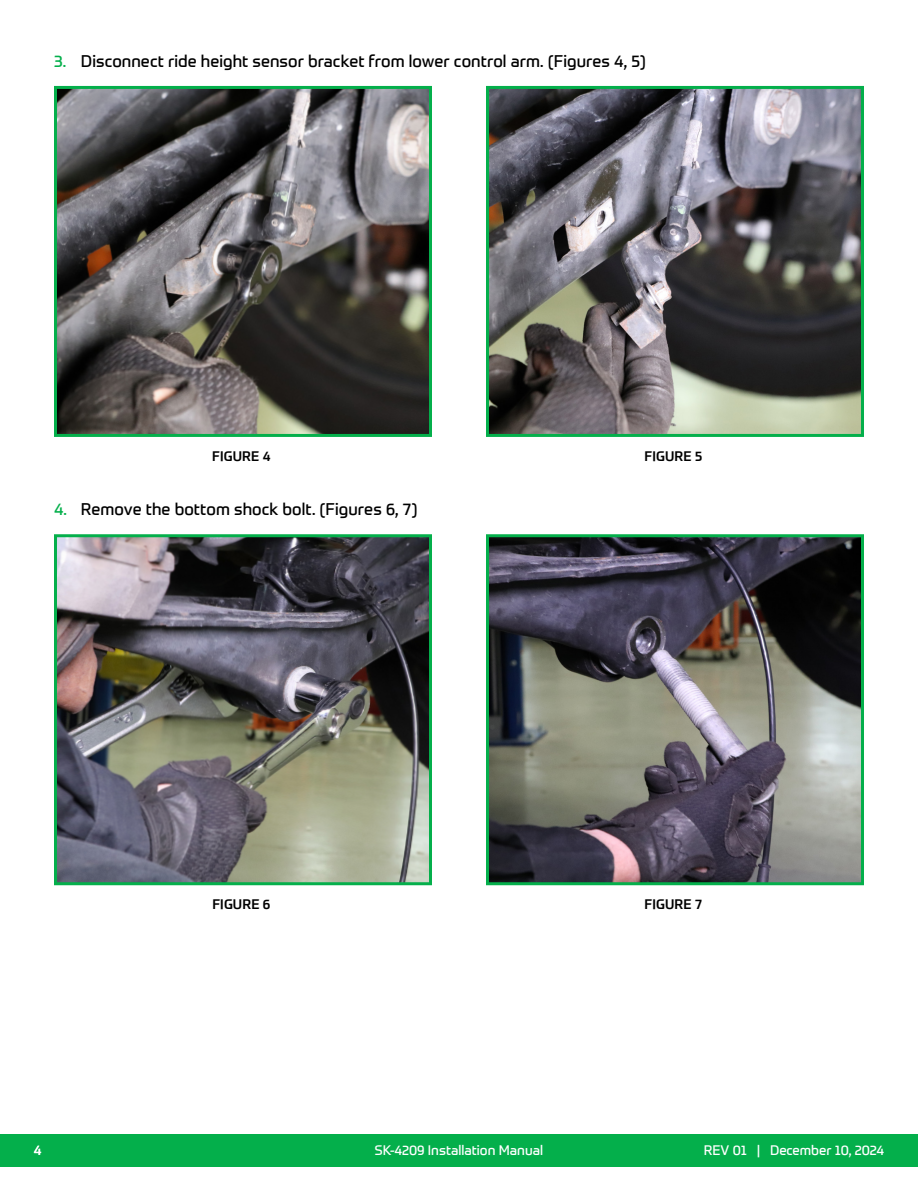
<style>
.page{position:relative;width:918px;height:1188px;background:#fff}
.page>*{position:absolute;margin:0;border:0;box-sizing:border-box;transform-origin:0 0}
.t1{font:16.5px "Prometo";letter-spacing:.005em;color:#000}
.t2{font:13.5px "Prometo";color:#fff}
.t3{font:500 13.5px "Prometo";letter-spacing:.02em;color:#000}
.s1{color:#04af4b}
</style>
<div class="page">
<div style="left:0;top:1134px;width:918px;height:32px;background:#04af4b"></div>
<img style="left:58px;top:90px;width:370px;height:343px">
<div style="left:54px;top:86px;width:378px;height:351px;border:3px solid #04af4b"></div>
<img style="left:490px;top:90px;width:370px;height:343px">
<div style="left:486px;top:86px;width:378px;height:351px;border:3px solid #04af4b"></div>
<img style="left:58px;top:538px;width:370px;height:343px">
<div style="left:54px;top:534px;width:378px;height:351px;border:3px solid #04af4b"></div>
<img style="left:490px;top:538px;width:370px;height:343px">
<div style="left:486px;top:534px;width:378px;height:351px;border:3px solid #04af4b"></div>
<p class="t1" style="left:54px;top:51px;width:594px"><span class="s1">3.</span> Disconnect ride height sensor bracket from lower control arm. (Figures 4, 5)</p>
<p class="t3" style="left:212px;top:448px;width:17px">FIGURE</p>
<p class="t3" style="left:263px;top:448px;width:9px">4</p>
<p class="t3" style="left:644px;top:448px;width:17px">FIGURE</p>
<p class="t3" style="left:695px;top:448px;width:9px">5</p>
<p class="t1" style="left:54px;top:499px;width:365px"><span class="s1">4.</span> Remove the bottom shock bolt. (Figures 6, 7)</p>
<p class="t3" style="left:212px;top:896px;width:17px">FIGURE</p>
<p class="t3" style="left:263px;top:896px;width:9px">6</p>
<p class="t3" style="left:645px;top:896px;width:17px">FIGURE</p>
<p class="t3" style="left:695px;top:896px;width:9px">7</p>
<p class="t2" style="left:34px;top:1142px;width:9px">4</p>
<p class="t2" style="left:375px;top:1142px;width:170px">SK-4209 Installation Manual</p>
<p class="t2" style="left:704px;top:1142px;width:182px">REV 01 | December 10, 2024</p>
</div>
